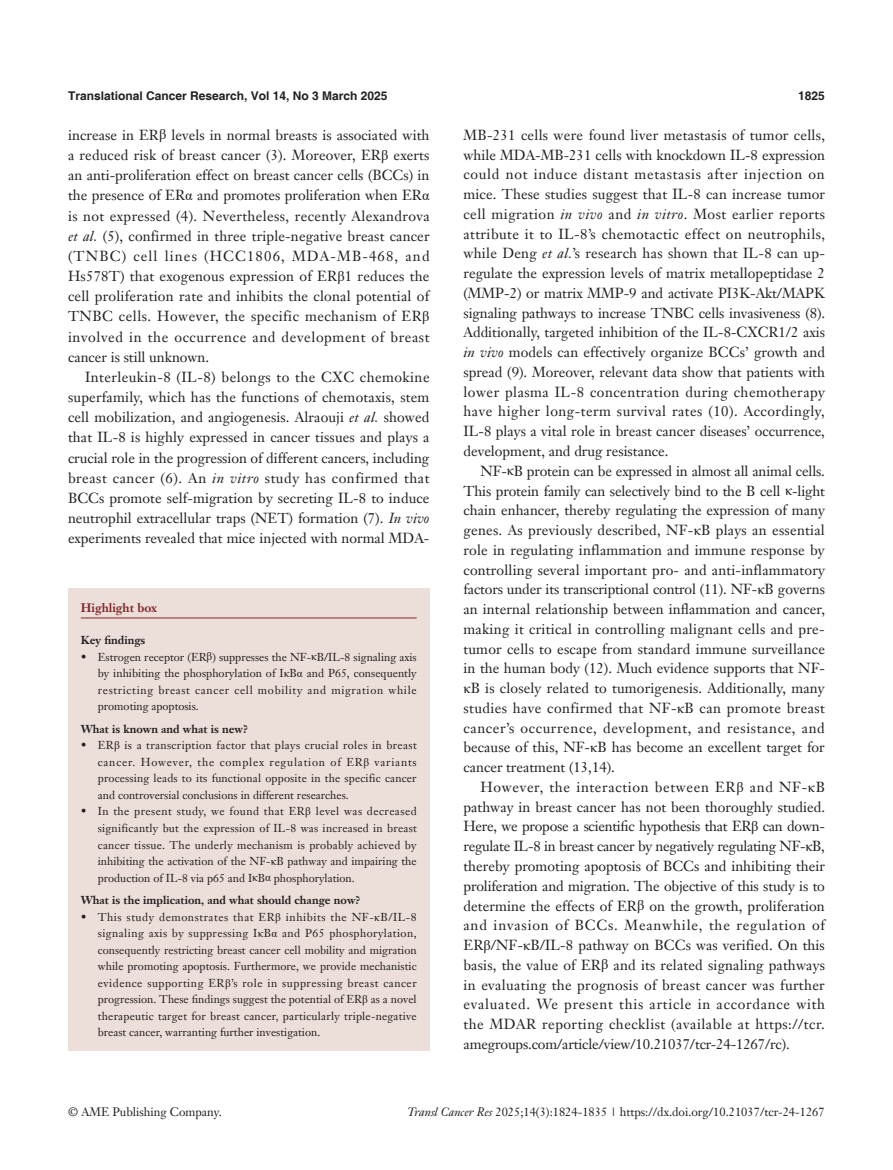
<style>
.page{position:relative;width:893px;height:1170px;background:#fff}
.page>*{position:absolute;margin:0;border:0;box-sizing:border-box;transform-origin:0 0}
.t1{font:14.25px/19.8px "Janson Text LT";color:#231f20;text-align:justify}
.t2{font:12px "Janson Text LT";color:#231f20}
.t3{font:700 12px "Helvetica";color:#231f20}
.Cite{font:700 12px "Janson Text LT";color:#812627}
.box-zhengwen{font:11.25px/16.5px "Janson Text LT";color:#231f20;text-align:justify}
.box-biaoti-1_5mm{font:700 11.25px "Janson Text LT";color:#231f20}
.box-biaoti{font:700 11.25px "Janson Text LT";color:#231f20}
.s1{font-family:"Times New Roman"}
.s2{font-style:italic}
</style>
<div class="page">
<div style="left:68px;top:588px;width:361px;height:462px;background:#ecdfd9"></div>
<hr style="left:81px;top:617px;width:336px;height:1px;background:#812627">
<p class="t3" style="left:68px;top:88px;width:321px">Translational Cancer Research, Vol 14, No 3 March 2025</p>
<p class="t3" style="left:798px;top:88px;width:28px">1825</p>
<p class="t1" style="left:68px;top:125px;width:363px">increase in ER<span class="s1">β</span> levels in normal breasts is associated with a reduced risk of breast cancer (3). Moreover, ER<span class="s1">β</span> exerts an anti-proliferation effect on breast cancer cells (BCCs) in the presence of ER<span class="s1">α</span> and promotes proliferation when ER<span class="s1">α </span>is not expressed (4). Nevertheless, recently Alexandrova <span class="s2">et al.</span> (5), confirmed in three triple-negative breast cancer (TNBC) cell lines (HCC1806, MDA-MB-468, and Hs578T) that exogenous expression of ER<span class="s1">β</span>1 reduces the cell proliferation rate and inhibits the clonal potential of TNBC cells. However, the specific mechanism of ER<span class="s1">β </span>involved in the occurrence and development of breast cancer is still unknown.</p>
<p class="t1" style="left:68px;top:367px;width:363px;text-indent:17px">Interleukin-8 (IL-8) belongs to the CXC chemokine superfamily, which has the functions of chemotaxis, stem cell mobilization, and angiogenesis. Alraouji <span class="s2">et al.</span> showed that IL-8 is highly expressed in cancer tissues and plays a crucial role in the progression of different cancers, including breast cancer (6). An <span class="s2">in vitro</span> study has confirmed that BCCs promote self-migration by secreting IL-8 to induce neutrophil extracellular traps (NET) formation (7). <span class="s2">In vivo </span>experiments revealed that mice injected with normal MDA-</p>
<p class="Cite" style="left:81px;top:599px;width:78px">Highlight box</p>
<p class="box-biaoti" style="left:81px;top:632px;width:66px">Key findings</p>
<p class="box-zhengwen" style="left:98px;top:648px;width:320px;text-indent:-17px">• Estrogen receptor (ER<span class="s1">β</span>) suppresses the NF-<span class="s1">κ</span>B/IL-8 signaling axis by inhibiting the phosphorylation of I<span class="s1">κ</span>B<span class="s1">α</span> and P65, consequently restricting breast cancer cell mobility and migration while promoting apoptosis.</p>
<p class="box-biaoti-1_5mm" style="left:81px;top:721px;width:169px">What is known and what is new?</p>
<p class="box-zhengwen" style="left:98px;top:737px;width:320px;text-indent:-17px">• ER<span class="s1">β</span> is a transcription factor that plays crucial roles in breast cancer. However, the complex regulation of ER<span class="s1">β</span> variants processing leads to its functional opposite in the specific cancer and controversial conclusions in different researches.</p>
<p class="box-zhengwen" style="left:98px;top:803px;width:321px;text-indent:-17px">• In the present study, we found that ER<span class="s1">β</span> level was decreased significantly but the expression of IL-8 was increased in breast cancer tissue. The underly mechanism is probably achieved by inhibiting the activation of the NF-<span class="s1">κ</span>B pathway and impairing the production of IL-8 via p65 and I<span class="s1">κ</span>B<span class="s1">α</span> phosphorylation.</p>
<p class="box-biaoti-1_5mm" style="left:81px;top:893px;width:281px">What is the implication, and what should change now?</p>
<p class="box-zhengwen" style="left:98px;top:908px;width:321px;text-indent:-17px">• This study demonstrates that ER<span class="s1">β</span> inhibits the NF-<span class="s1">κ</span>B/IL-8 signaling axis by suppressing I<span class="s1">κ</span>B<span class="s1">α</span> and P65 phosphorylation, consequently restricting breast cancer cell mobility and migration while promoting apoptosis. Furthermore, we provide mechanistic evidence supporting ER<span class="s1">β</span>’s role in suppressing breast cancer progression. These findings suggest the potential of ER<span class="s1">β</span> as a novel therapeutic target for breast cancer, particularly triple-negative breast cancer, warranting further investigation.</p>
<p class="t1" style="left:463px;top:125px;width:363px">MB-231 cells were found liver metastasis of tumor cells, while MDA-MB-231 cells with knockdown IL-8 expression could not induce distant metastasis after injection on mice. These studies suggest that IL-8 can increase tumor cell migration <span class="s2">in vivo</span> and <span class="s2">in vitro</span>. Most earlier reports attribute it to IL-8’s chemotactic effect on neutrophils, while Deng <span class="s2">et al.</span>’s research has shown that IL-8 can up&shy;regulate the expression levels of matrix metallopeptidase 2 (MMP-2) or matrix MMP-9 and activate PI3K-Akt/MAPK signaling pathways to increase TNBC cells invasiveness (8).<br>Additionally, targeted inhibition of the IL-8-CXCR1/2 axis <span class="s2">in vivo</span> models can effectively organize BCCs’ growth and spread (9). Moreover, relevant data show that patients with lower plasma IL-8 concentration during chemotherapy have higher long-term survival rates (10). Accordingly, IL-8 plays a vital role in breast cancer diseases’ occurrence, development, and drug resistance.</p>
<p class="t1" style="left:463px;top:461px;width:363px;text-indent:17px">NF-<span class="s1">κ</span>B protein can be expressed in almost all animal cells.<br>This protein family can selectively bind to the B cell <span class="s1">κ</span>-light chain enhancer, thereby regulating the expression of many genes. As previously described, NF-<span class="s1">κ</span>B plays an essential role in regulating inflammation and immune response by controlling several important pro- and anti-inflammatory factors under its transcriptional control (11). NF-<span class="s1">κ</span>B governs an internal relationship between inflammation and cancer, making it critical in controlling malignant cells and pre&shy;tumor cells to escape from standard immune surveillance in the human body (12). Much evidence supports that NF&shy;<span class="s1">κ</span>B is closely related to tumorigenesis. Additionally, many studies have confirmed that NF-<span class="s1">κ</span>B can promote breast cancer’s occurrence, development, and resistance, and because of this, NF-<span class="s1">κ</span>B has become an excellent target for cancer treatment (13,14).</p>
<p class="t1" style="left:463px;top:777px;width:363px;text-indent:17px">However, the interaction between ER<span class="s1">β</span> and NF-<span class="s1">κ</span>B pathway in breast cancer has not been thoroughly studied.<br>Here, we propose a scientific hypothesis that ER<span class="s1">β</span> can down&shy;regulate IL-8 in breast cancer by negatively regulating NF-<span class="s1">κ</span>B, thereby promoting apoptosis of BCCs and inhibiting their proliferation and migration. The objective of this study is to determine the effects of ER<span class="s1">β</span> on the growth, proliferation and invasion of BCCs. Meanwhile, the regulation of ER<span class="s1">β</span>/NF-<span class="s1">κ</span>B/IL-8 pathway on BCCs was verified. On this basis, the value of ER<span class="s1">β</span> and its related signaling pathways in evaluating the prognosis of breast cancer was further evaluated. We present this article in accordance with the MDAR reporting checklist (available at https://tcr. amegroups.com/article/view/10.21037/tcr-24-1267/rc).</p>
<p class="t2" style="left:68px;top:1104px;width:155px">© AME Publishing Company.</p>
<p class="t2" style="left:407px;top:1104px;width:419px"><span class="s2">Transl Cancer Res</span> 2025;14(3):1824-1835 | https://dx.doi.org/10.21037/tcr-24-1267</p>
</div>
